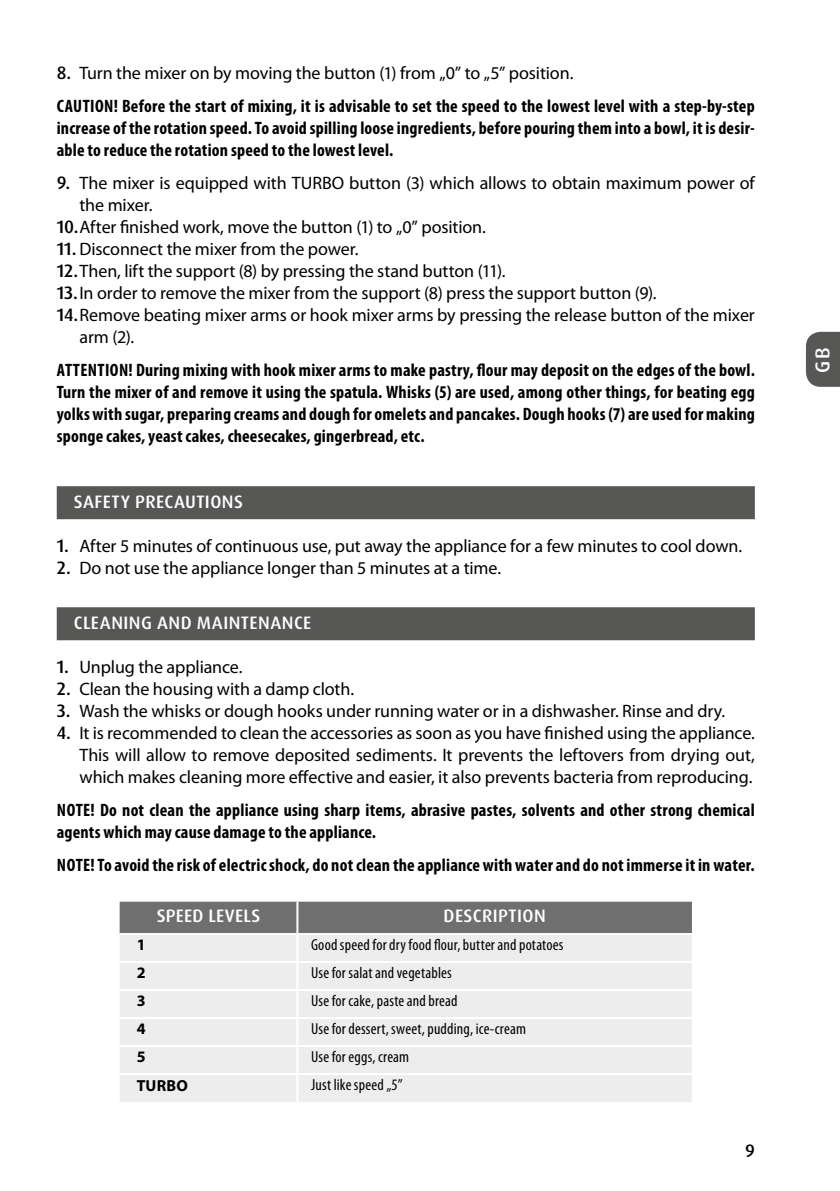
<style>
.page{position:relative;width:840px;height:1191px;background:#fff}
.page>*{position:absolute;margin:0;border:0;box-sizing:border-box;transform-origin:0 0}
.t1{font:500 20px "Dax Pro";color:#fff}
.t2{font:18px/22px "Myriad Pro";letter-spacing:-.005em;color:#000;text-align:justify}
.t3{font:700 condensed 18px/22px "Myriad Pro";letter-spacing:.01em;color:#000}
.t4{font:500 18px "Dax Pro";letter-spacing:.025em;color:#fff}
.t5{font:500 18px "Dax Pro";color:#000}
.t6{font:condensed 16px "Myriad Pro";letter-spacing:.015em;color:#000}
.t7{font:700 16px "Myriad Pro";letter-spacing:.015em;color:#000}
.s1{font-family:"Dax Pro";font-weight:500;font-stretch:normal}
.s2{font-weight:400;font-stretch:normal}
.s3{font-family:"Dax Pro";font-weight:500}
</style>
<div class="page">
<div style="left:806px;top:332px;width:33px;height:55px;background:#575756"></div>
<div style="left:57px;top:486px;width:697px;height:33px;background:#575756"></div>
<div style="left:57px;top:607px;width:697px;height:33px;background:#575756"></div>
<div style="left:120px;top:901px;width:571px;height:32px;background:#706f6f"></div>
<div style="left:120px;top:935px;width:571px;height:167px;background:#ededed"></div>
<hr style="left:296px;top:901px;width:2px;height:32px;background:#fff">
<hr style="left:296px;top:935px;width:2px;height:26px;background:#fff">
<hr style="left:120px;top:961px;width:177px;height:2px;background:#fff">
<hr style="left:297px;top:961px;width:394px;height:2px;background:#fff">
<hr style="left:296px;top:963px;width:2px;height:26px;background:#fff">
<hr style="left:120px;top:989px;width:177px;height:2px;background:#fff">
<hr style="left:297px;top:989px;width:394px;height:2px;background:#fff">
<hr style="left:296px;top:991px;width:2px;height:26px;background:#fff">
<hr style="left:120px;top:1017px;width:177px;height:2px;background:#fff">
<hr style="left:297px;top:1017px;width:394px;height:2px;background:#fff">
<hr style="left:296px;top:1019px;width:2px;height:26px;background:#fff">
<hr style="left:120px;top:1045px;width:177px;height:2px;background:#fff">
<hr style="left:297px;top:1045px;width:394px;height:2px;background:#fff">
<hr style="left:296px;top:1047px;width:2px;height:26px;background:#fff">
<hr style="left:120px;top:1073px;width:177px;height:2px;background:#fff">
<hr style="left:297px;top:1073px;width:394px;height:2px;background:#fff">
<hr style="left:296px;top:1075px;width:2px;height:27px;background:#fff">
<p class="t3" style="left:57px;top:56px;width:699px;line-height:33px"><span class="s1">8.</span> <span class="s2">Turn the mixer on by moving the button (1) from „0” to „5” position.<br></span>CAUTION! Before the start of mixing, it is advisable to set the speed to the lowest level with a step-by-step</p>
<p class="t3" style="left:57px;top:117px;width:698px">increase of the rotation speed. To avoid spilling loose ingredients, before pouring them into a bowl, it is desir&shy;able to reduce the rotation speed to the lowest level.</p>
<p class="t2" style="left:57px;top:172px;width:699px"><span class="s3">9.</span> The mixer is equipped with TURBO button (3) which allows to obtain maximum power of</p>
<p class="t2" style="left:79px;top:194px;width:74px">the mixer.</p>
<p class="t2" style="left:57px;top:216px;width:430px"><span class="s3">10.</span>After finished work, move the button (1) to „0” position.</p>
<p class="t2" style="left:57px;top:238px;width:303px"><span class="s3">11.</span> Disconnect the mixer from the power.</p>
<p class="t2" style="left:57px;top:260px;width:450px"><span class="s3">12.</span>Then, lift the support (8) by pressing the stand button (11).</p>
<p class="t2" style="left:57px;top:282px;width:601px"><span class="s3">13.</span>In order to remove the mixer from the support (8) press the support button (9).</p>
<p class="t2" style="left:57px;top:304px;width:699px"><span class="s3">14.</span>Remove beating mixer arms or hook mixer arms by pressing the release button of the mixer</p>
<p class="t2" style="left:79px;top:326px;width:56px">arm (2).</p>
<p class="t3" style="left:57px;top:359px;width:699px;text-align:justify">ATTENTION! During mixing with hook mixer arms to make pastry, flour may deposit on the edges of the bowl.<br>Turn the mixer of and remove it using the spatula. Whisks (5) are used, among other things, for beating egg yolks with sugar, preparing creams and dough for omelets and pancakes. Dough hooks (7) are used for making sponge cakes, yeast cakes, cheesecakes, gingerbread, etc.</p>
<p class="t4" style="left:74px;top:490px;width:170px">SAFETY PRECAUTIONS</p>
<p class="t2" style="left:57px;top:535px;width:686px"><span class="s3">1.</span> After 5 minutes of continuous use, put away the appliance for a few minutes to cool down.</p>
<p class="t2" style="left:57px;top:557px;width:445px"><span class="s3">2.</span> Do not use the appliance longer than 5 minutes at a time.</p>
<p class="t4" style="left:74px;top:611px;width:239px">CLEANING AND MAINTENANCE</p>
<p class="t2" style="left:57px;top:656px;width:187px"><span class="s3">1.</span> Unplug the appliance.</p>
<p class="t2" style="left:57px;top:678px;width:299px"><span class="s3">2.</span> Clean the housing with a damp cloth.</p>
<p class="t2" style="left:57px;top:700px;width:669px"><span class="s3">3.</span> Wash the whisks or dough hooks under running water or in a dishwasher. Rinse and dry.</p>
<p class="t2" style="left:79px;top:722px;width:676px;text-indent:-23px"><span class="s3">4.</span> It is recommended to clean the accessories as soon as you have finished using the appliance.<br>This will allow to remove deposited sediments. It prevents the leftovers from drying out, which makes cleaning more effective and easier, it also prevents bacteria from reproducing.</p>
<p class="t3" style="left:57px;top:799px;width:699px">NOTE! Do not clean the appliance using sharp items, abrasive pastes, solvents and other strong chemical agents which may cause damage to the appliance.</p>
<p class="t3" style="left:57px;top:854px;width:699px">NOTE! To avoid the risk of electric shock, do not clean the appliance with water and do not immerse it in water.</p>
<p class="t4" style="left:157px;top:904px;width:105px">SPEED LEVELS</p>
<p class="t4" style="left:443px;top:904px;width:104px">DESCRIPTION</p>
<p class="t7" style="left:137px;top:935px;width:10px">1</p>
<p class="t6" style="left:311px;top:936px;width:254px">Good speed for dry food flour, butter and potatoes</p>
<p class="t7" style="left:137px;top:963px;width:10px">2</p>
<p class="t6" style="left:311px;top:964px;width:142px">Use for salat and vegetables</p>
<p class="t7" style="left:137px;top:991px;width:10px">3</p>
<p class="t6" style="left:311px;top:992px;width:148px">Use for cake, paste and bread</p>
<p class="t7" style="left:137px;top:1019px;width:10px">4</p>
<p class="t6" style="left:311px;top:1020px;width:216px">Use for dessert, sweet, pudding, ice-cream</p>
<p class="t7" style="left:137px;top:1047px;width:10px">5</p>
<p class="t6" style="left:311px;top:1048px;width:99px">Use for eggs, cream</p>
<p class="t7" style="left:137px;top:1076px;width:53px">TURBO</p>
<p class="t6" style="left:311px;top:1076px;width:93px">Just like speed „5”</p>
<p class="t5" style="left:744px;top:1139px;width:11px">9</p>
<p class="t1" style="left:809px;top:373px;width:28px;rotate:-90deg">GB</p>
</div>
